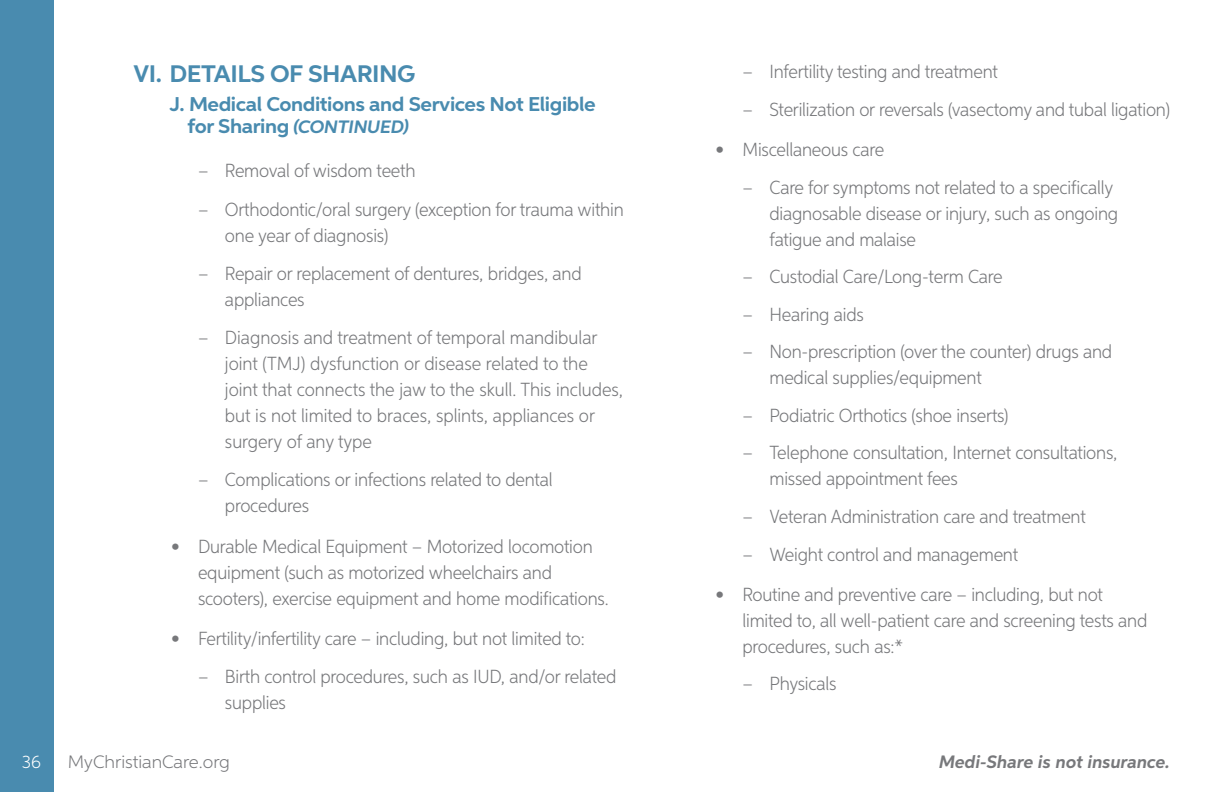
<style>
.page{position:relative;width:1224px;height:792px;background:#fff}
.page>*{position:absolute;margin:0;border:0;box-sizing:border-box;transform-origin:0 0}
.t1{font:700 24px "Aspira Wide";letter-spacing:-.02em;color:#498baf}
.t2{font:700 20px "Aspira Wide";letter-spacing:-.02em;color:#498baf}
.t3{font:300 19px/26px "Aspira Nar";letter-spacing:-.01em;color:#77787b}
.t4{font:italic 700 18px "Aspira";color:#77787b}
.t5{font:italic 700 18px "Aspira Wide";letter-spacing:-.02em;color:#498baf}
.t6{font:300 18px "Aspira";color:#77787b}
.t7{font:300 18px "Aspira";color:#fff}
.s1{font-style:normal;font-size:20px}
</style>
<div class="page">
<div style="left:0;top:0;width:54px;height:792px;background:#498baf"></div>
<p class="t1" style="left:134px;top:59px;width:284px">VI. DETAILS OF SHARING</p>
<p class="t2" style="left:170px;top:92px;width:428px">J. Medical Conditions and Services Not Eligible</p>
<p class="t5" style="left:188px;top:116px;width:223px"><span class="s1">for Sharing</span> (CONTINUED)</p>
<p class="t3" style="left:198px;top:158px;width:219px">– Removal of wisdom teeth</p>
<p class="t3" style="left:225px;top:196px;width:400px;text-indent:-27px">– Orthodontic/oral surgery (exception for trauma within one year of diagnosis)</p>
<p class="t3" style="left:225px;top:260px;width:358px;text-indent:-27px">– Repair or replacement of dentures, bridges, and appliances</p>
<p class="t3" style="left:225px;top:324px;width:400px;text-indent:-27px">– Diagnosis and treatment of temporal mandibular joint (TMJ) dysfunction or disease related to the joint that connects the jaw to the skull. This includes, but is not limited to braces, splints, appliances or surgery of any type</p>
<p class="t3" style="left:225px;top:466px;width:329px;text-indent:-27px">– Complications or infections related to dental procedures</p>
<p class="t3" style="left:198px;top:533px;width:412px;text-indent:-27px">• Durable Medical Equipment – Motorized locomotion equipment (such as motorized wheelchairs and scooters), exercise equipment and home modifications.</p>
<p class="t3" style="left:171px;top:625px;width:415px">• Fertility/infertility care – including, but not limited to:</p>
<p class="t3" style="left:225px;top:663px;width:393px;text-indent:-27px">– Birth control procedures, such as IUD, and/or related supplies</p>
<p class="t3" style="left:743px;top:58px;width:257px">– Infertility testing and treatment</p>
<p class="t3" style="left:743px;top:96px;width:429px">– Sterilization or reversals (vasectomy and tubal ligation)</p>
<p class="t3" style="left:716px;top:136px;width:170px">• Miscellaneous care</p>
<p class="t3" style="left:770px;top:174px;width:350px;text-indent:-27px">– Care for symptoms not related to a specifically diagnosable disease or injury, such as ongoing fatigue and malaise</p>
<p class="t3" style="left:743px;top:263px;width:262px">– Custodial Care/Long-term Care</p>
<p class="t3" style="left:743px;top:301px;width:123px">– Hearing aids</p>
<p class="t3" style="left:770px;top:338px;width:344px;text-indent:-27px">– Non-prescription (over the counter) drugs and medical supplies/equipment</p>
<p class="t3" style="left:743px;top:402px;width:268px">– Podiatric Orthotics (shoe inserts)</p>
<p class="t3" style="left:770px;top:440px;width:350px;text-indent:-27px">– Telephone consultation, Internet consultations, missed appointment fees</p>
<p class="t3" style="left:743px;top:503px;width:345px">– Veteran Administration care and treatment</p>
<p class="t3" style="left:743px;top:541px;width:277px">– Weight control and management</p>
<p class="t3" style="left:743px;top:581px;width:406px;text-indent:-27px">• Routine and preventive care – including, but not limited to, all well-patient care and screening tests and procedures, such as:*</p>
<p class="t3" style="left:743px;top:670px;width:96px">– Physicals</p>
<p class="t7" style="left:22px;top:751px;width:21px">36</p>
<p class="t6" style="left:68px;top:751px;width:164px">MyChristianCare.org</p>
<p class="t4" style="left:939px;top:751px;width:232px">Medi-Share is not insurance.</p>
</div>
